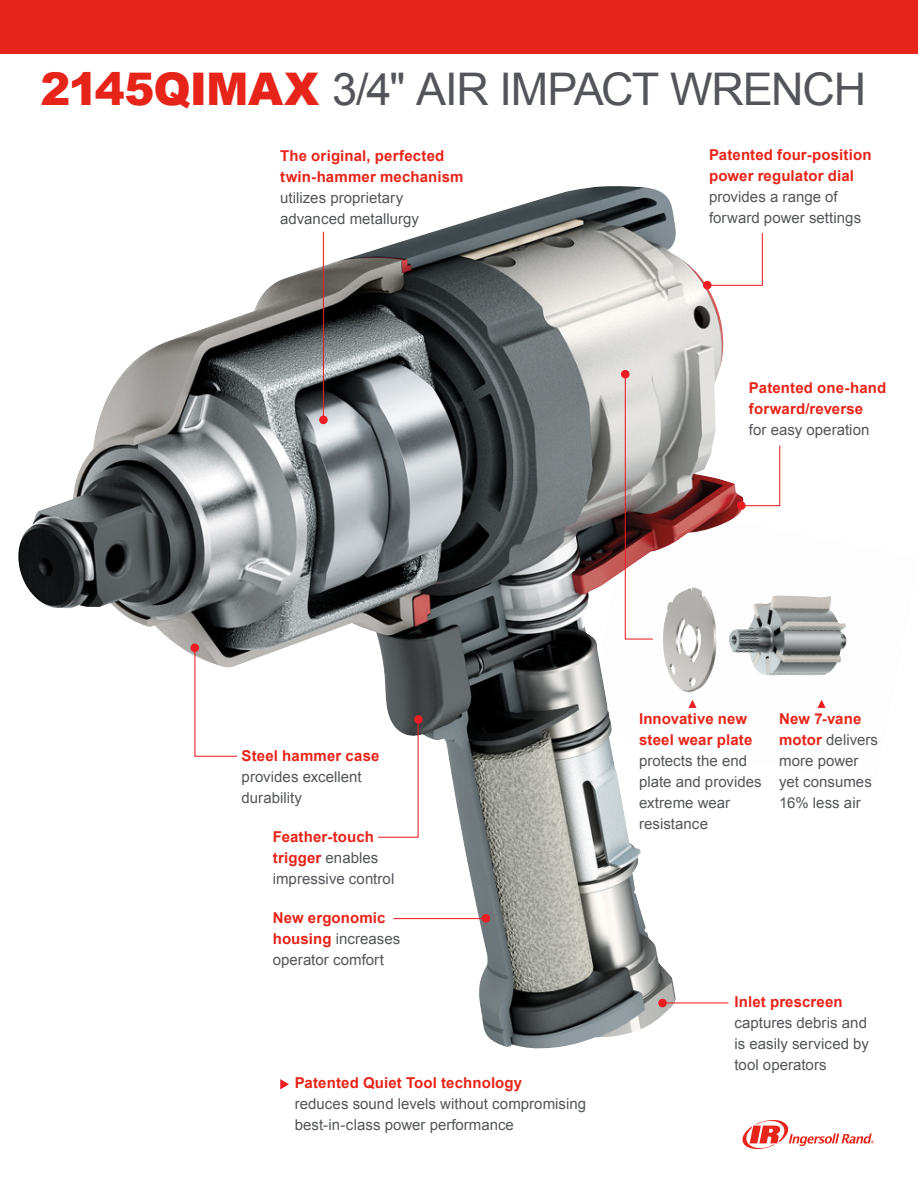
<style>
.page{position:relative;width:918px;height:1188px;background:#fff}
.page>*{position:absolute;margin:0;border:0;box-sizing:border-box;transform-origin:0 0}
.ChartBody{font:45px "Arial";letter-spacing:-.025em;color:#54555a}
.ChartBody-2{font:15px/21px "Arial";letter-spacing:.005em;color:#54555a}
.ChartBody-3{font:700 15px/21px "Arial";letter-spacing:.01em;color:#e72419}
.s1{font-weight:900;color:#e72419}
.s2{font-weight:400;color:#54555a}
.s3{font-weight:700;color:#e72419}
</style>
<div class="page">
<img style="left:743px;top:595px;width:104px;height:81px">
<img style="left:18px;top:187px;width:725px;height:862px">
<hr style="left:323px;top:232px;width:1px;height:187px;background:#ee1d23">
<hr style="left:394px;top:918px;width:90px;height:1px;background:#ee1d23">
<svg style="left:377px;top:722px;width:42px;height:116px"></svg>
<svg style="left:193px;top:647px;width:45px;height:110px"></svg>
<svg style="left:705px;top:232px;width:58px;height:54px"></svg>
<svg style="left:740px;top:444px;width:41px;height:63px"></svg>
<hr style="left:664px;top:1002px;width:64px;height:2px;background:#ee1d23">
<svg style="left:688px;top:700px;width:9px;height:8px"></svg>
<svg style="left:818px;top:700px;width:8px;height:8px"></svg>
<div style="left:414px;top:715px;width:9px;height:9px;background:#ee1d23;border-radius:50%"></div>
<div style="left:319px;top:416px;width:9px;height:8px;background:#ee1d23;border-radius:50%"></div>
<div style="left:703px;top:281px;width:9px;height:8px;background:#ee1d23;border-radius:50%"></div>
<div style="left:621px;top:370px;width:9px;height:8px;background:#ee1d23;border-radius:50%"></div>
<div style="left:737px;top:501px;width:9px;height:9px;background:#ee1d23;border-radius:50%"></div>
<div style="left:658px;top:999px;width:9px;height:8px;background:#ee1d23;border-radius:50%"></div>
<svg style="left:624px;top:373px;width:30px;height:267px"></svg>
<div style="left:482px;top:914px;width:8px;height:9px;background:#ee1d23;border-radius:50%"></div>
<svg style="left:280px;top:1079px;width:9px;height:10px"></svg>
<div style="left:191px;top:644px;width:8px;height:8px;background:#ee1d23;border-radius:50%"></div>
<svg style="left:742px;top:1120px;width:132px;height:29px"></svg>
<div style="left:0;top:0;width:918px;height:54px;background:#e72419"></div>
<p class="ChartBody" style="left:40px;top:60px;width:827px"><span class="s1">2145QIMAX</span> 3/4" AIR IMPACT WRENCH</p>
<p class="ChartBody-3" style="left:280px;top:145px;width:185px">The original, perfected twin-hammer mechanism <span class="s2">utilizes proprietary advanced metallurgy</span></p>
<p class="ChartBody-3" style="left:709px;top:145px;width:164px">Patented four-position power regulator dial <span class="s2">provides a range of forward power settings</span></p>
<p class="ChartBody-3" style="left:749px;top:378px;width:139px">Patented one-hand forward/reverse<br><span class="s2">for easy operation</span></p>
<p class="ChartBody-2" style="left:242px;top:745px;width:139px"><span class="s3">Steel hammer case </span>provides excellent durability</p>
<p class="ChartBody-2" style="left:273px;top:826px;width:123px"><span class="s3">Feather-touch trigger</span> enables impressive control</p>
<p class="ChartBody-2" style="left:273px;top:907px;width:129px"><span class="s3">New ergonomic housing</span> increases operator comfort</p>
<p class="ChartBody-2" style="left:295px;top:1073px;width:293px"><span class="s3">Patented Quiet Tool technology<br></span>reduces sound levels without compromising best-in-class power performance</p>
<p class="ChartBody-2" style="left:639px;top:708px;width:124px"><span class="s3">Innovative new steel wear plate </span>protects the end plate and provides extreme wear resistance</p>
<p class="ChartBody-2" style="left:779px;top:708px;width:100px"><span class="s3">New 7-vane motor</span> delivers more power yet consumes<br>16% less air</p>
<p class="ChartBody-2" style="left:734px;top:992px;width:136px"><span class="s3">Inlet prescreen </span>captures debris and is easily serviced by tool operators</p>
</div>
